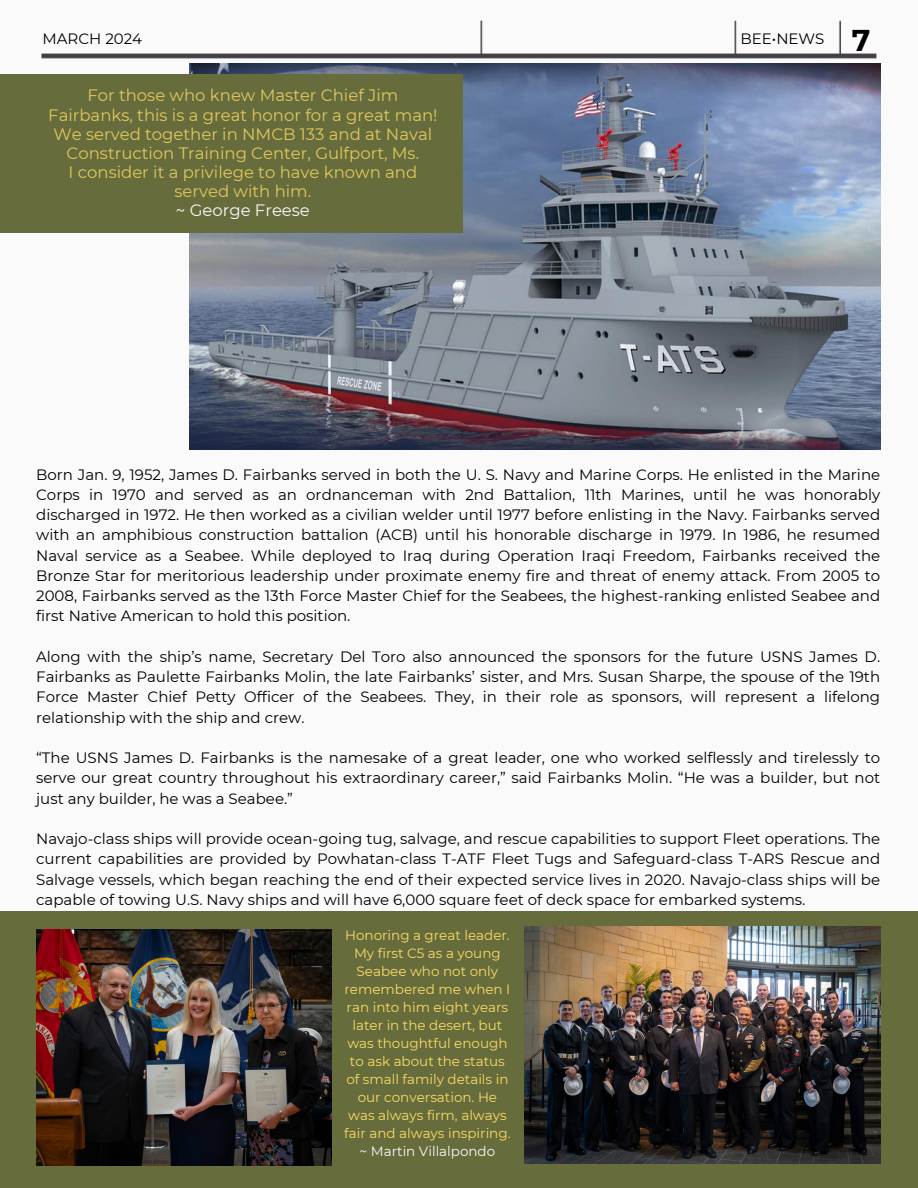
<style>
.page{position:relative;width:918px;height:1188px;background:#fafafa}
.page>*{position:absolute;margin:0;border:0;box-sizing:border-box;transform-origin:0 0}
.t1{font:700 30px "Montserrat";color:#000}
.t2{font:16.5px/19.2px "Montserrat";color:#e1c85e;text-align:center}
.t3{font:15px/20.2px "Montserrat";color:#000;text-align:justify}
.t4{font:13.5px/18px "Montserrat";color:#fbdb65;text-align:center}
.t5{font:13.5px "Montserrat";color:#fafafa}
.s1{color:#fafafa}
</style>
<div class="page">
<img style="left:189px;top:81px;width:691px;height:369px">
<img style="left:0;top:20px;width:881px;height:61px">
<div style="left:0;top:75px;width:462px;height:158px;background:#666c3c"></div>
<div style="left:0;top:911px;width:918px;height:277px;background:#666c3c"></div>
<img style="left:37px;top:929px;width:294px;height:236px">
<img style="left:524px;top:926px;width:357px;height:237px">
<p class="t3" style="left:43px;top:28px;width:101px">MARCH 2024</p>
<h1 class="t3" style="left:741px;top:28px;width:85px">BEE•NEWS</h1>
<h1 class="t1" style="left:852px;top:21px;width:20px">7</h1>
<p class="t2" style="left:48px;top:86px;width:391px">For those who knew Master Chief Jim Fairbanks, this is a great honor for a great man!<br>We served together in NMCB 133 and at Naval Construction Training Center, Gulfport, Ms.<br>I consider it a privilege to have known and served with him.<br><span class="s1">~ George Freese</span></p>
<h2 class="t3" style="left:36px;top:464px;width:846px">Born Jan. 9, 1952, James D. Fairbanks served in both the U. S. Navy and Marine Corps. He enlisted in the Marine Corps in 1970 and served as an ordnanceman with 2nd Battalion, 11th Marines, until he was honorably discharged in 1972. He then worked as a civilian welder until 1977 before enlisting in the Navy. Fairbanks served with an amphibious construction battalion (ACB) until his honorable discharge in 1979. In 1986, he resumed Naval service as a Seabee. While deployed to Iraq during Operation Iraqi Freedom, Fairbanks received the Bronze Star for meritorious leadership under proximate enemy fire and threat of enemy attack. From 2005 to 2008, Fairbanks served as the 13th Force Master Chief for the Seabees, the highest-ranking enlisted Seabee and first Native American to hold this position.</h2>
<h2 class="t3" style="left:36px;top:646px;width:846px">Along with the ship’s name, Secretary Del Toro also announced the sponsors for the future USNS James D.<br>Fairbanks as Paulette Fairbanks Molin, the late Fairbanks’ sister, and Mrs. Susan Sharpe, the spouse of the 19th Force Master Chief Petty Officer of the Seabees. They, in their role as sponsors, will represent a lifelong relationship with the ship and crew.</h2>
<h2 class="t3" style="left:36px;top:748px;width:846px">“The USNS James D. Fairbanks is the namesake of a great leader, one who worked selflessly and tirelessly to serve our great country throughout his extraordinary career,” said Fairbanks Molin. “He was a builder, but not just any builder, he was a Seabee.”</h2>
<p class="t3" style="left:36px;top:829px;width:846px">Navajo-class ships will provide ocean-going tug, salvage, and rescue capabilities to support Fleet operations. The current capabilities are provided by Powhatan-class T-ATF Fleet Tugs and Safeguard-class T-ARS Rescue and Salvage vessels, which began reaching the end of their expected service lives in 2020. Navajo-class ships will be capable of towing U.S. Navy ships and will have 6,000 square feet of deck space for embarked systems.</p>
<p class="t4" style="left:344px;top:926px;width:168px">Honoring a great leader.<br>My first C5 as a young<br>Seabee who not only remembered me when I ran into him eight years later in the desert, but was thoughtful enough to ask about the status of small family details in our conversation. He was always firm, always fair and always inspiring.</p>
<p class="t5" style="left:360px;top:1143px;width:137px">~ Martin Villalpondo</p>
</div>
